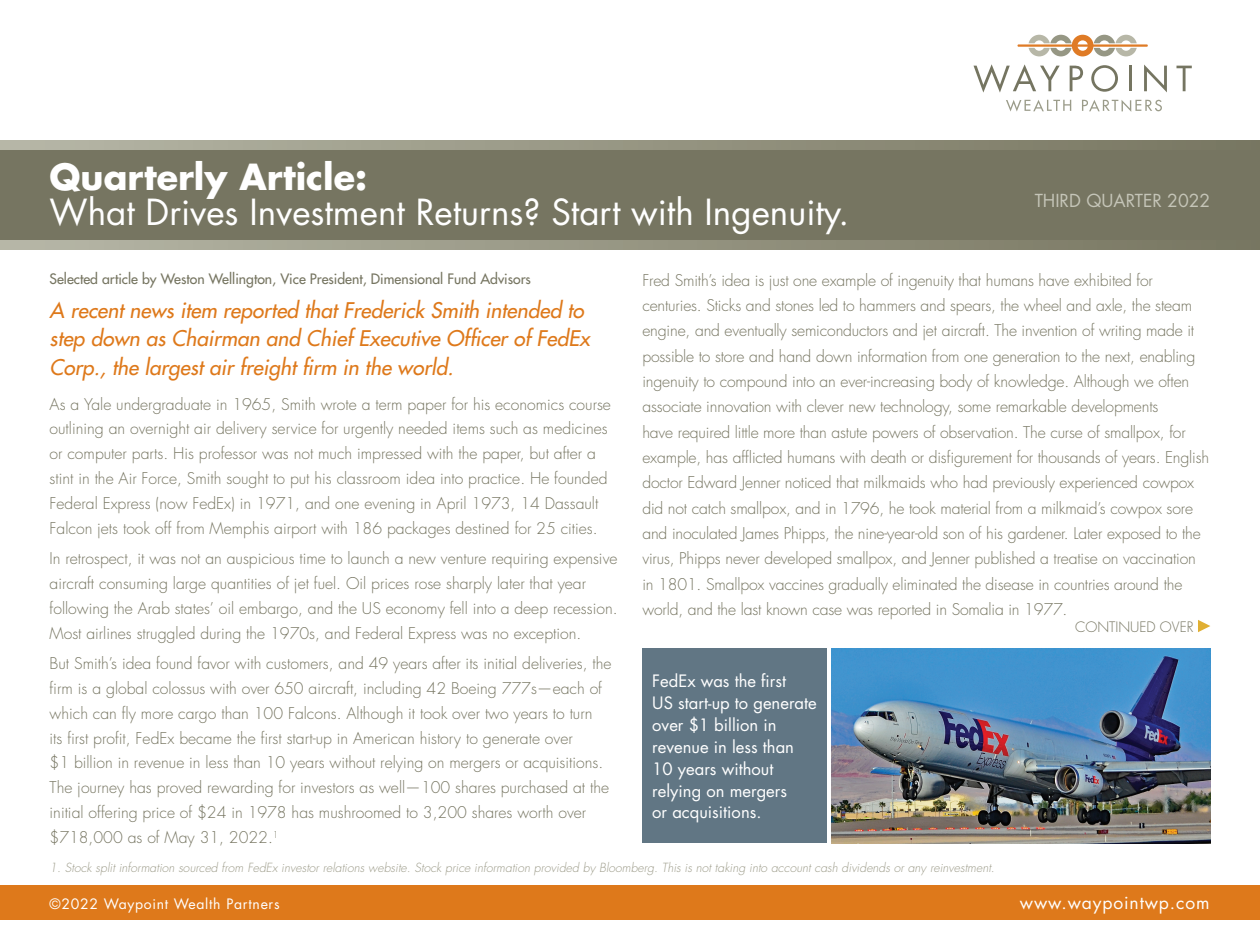
<style>
.page{position:relative;width:1260px;height:945px;background:#fff}
.page>*{position:absolute;margin:0;border:0;box-sizing:border-box;transform-origin:0 0}
.t1{font:35px "Futura Std";color:#fff}
.t2{font:700 35px "Futura Std";color:#fff}
.t3{font:italic 500 21px/28.3px "Futura Std";color:#de791b}
.t4{font:17.5px "Futura Std";letter-spacing:.05em;color:#fff}
.t5{font:17.5px "Futura Std";color:#c5c5b8}
.t6{font:16.62px/21.9px "Futura Std";color:#fff}
.t7{font:300 15.75px/24.8px "Futura Std";color:#767561}
.t8{font:500 14px "Futura Std";color:#767561}
.t9{font:14px "Futura Std";letter-spacing:.05em;color:#fff}
.t10{font:300 14px "Futura Std";color:#767561}
.t11{font:italic 300 12.25px "Futura Std";color:#9d9c8a}
</style>
<div class="page">
<div style="left:0;top:885px;width:1260px;height:35px;background:#de791b"></div>
<div style="left:0;top:141px;width:1260px;height:109px;background:linear-gradient(to right,#b6b6a6,#777660)"></div>
<div style="left:0;top:150px;width:1260px;height:90px;background:#767561"></div>
<svg style="left:974px;top:64px;width:86px;height:29px"></svg>
<svg style="left:1070px;top:66px;width:13px;height:25px"></svg>
<svg style="left:1091px;top:65px;width:27px;height:27px"></svg>
<hr style="left:1129px;top:66px;width:3px;height:25px;background:#757561">
<svg style="left:1144px;top:65px;width:23px;height:27px"></svg>
<svg style="left:1176px;top:66px;width:16px;height:25px"></svg>
<svg style="left:1006px;top:100px;width:65px;height:12px"></svg>
<svg style="left:1082px;top:100px;width:80px;height:12px"></svg>
<hr style="left:1018px;top:44px;width:130px;height:3px;background:#df7b26">
<svg style="left:1028px;top:35px;width:109px;height:21px"></svg>
<div style="left:642px;top:649px;width:185px;height:194px;background:#617684"></div>
<svg style="left:1198px;top:620px;width:12px;height:12px"></svg>
<img style="left:832px;top:649px;width:378px;height:194px">
<h1 class="t2" style="left:50px;top:154px;width:319px">Quarterly Article:</h1>
<h1 class="t1" style="left:50px;top:190px;width:801px">What Drives Investment Returns? Start with Ingenuity.</h1>
<p class="t8" style="left:50px;top:270px;width:483px">Selected article by Weston Wellington, Vice President, Dimensional Fund Advisors</p>
<h2 class="t3" style="left:50px;top:296px;width:542px">A recent news item reported that Frederick Smith intended to step down as Chairman and Chief Executive Officer of FedEx<br>Corp., the largest air freight firm in the world.</h2>
<p class="t7" style="left:50px;top:392px;width:563px">As a Yale undergraduate in 1965, Smith wrote a term paper for his economics course outlining an overnight air delivery service for urgently needed items such as medicines or computer parts. His professor was not much impressed with the paper, but after a stint in the Air Force, Smith sought to put his classroom idea into practice. He founded Federal Express (now FedEx) in 1971, and one evening in April 1973, 14 Dassault Falcon jets took off from Memphis airport with 186 packages destined for 25 cities.</p>
<p class="t7" style="left:50px;top:546px;width:570px">In retrospect, it was not an auspicious time to launch a new venture requiring expensive aircraft consuming large quantities of jet fuel. Oil prices rose sharply later that year following the Arab states’ oil embargo, and the US economy fell into a deep recession.<br>Most airlines struggled during the 1970s, and Federal Express was no exception.</p>
<p class="t7" style="left:50px;top:651px;width:564px">But Smith’s idea found favor with customers, and 49 years after its initial deliveries, the firm is a global colossus with over 650 aircraft, including 42 Boeing 777s—each of which can fly more cargo than 100 Falcons. Although it took over two years to turn<br>its first profit, FedEx became the first start-up in American history to generate over<br>$1 billion in revenue in less than 10 years without relying on mergers or acquisitions.<br>The journey has proved rewarding for investors as well—100 shares purchased at the initial offering price of $24 in 1978 has mushroomed to 3,200 shares worth over $718,000 as of May 31, 2022.<sup>1</sup></p>
<p class="t5" style="left:1035px;top:190px;width:177px">THIRD QUARTER 2022</p>
<p class="t7" style="left:642px;top:268px;width:568px;line-height:25.4px">Fred Smith’s idea is just one example of ingenuity that humans have exhibited for centuries. Sticks and stones led to hammers and spears, the wheel and axle, the steam engine, and eventually semiconductors and jet aircraft. The invention of writing made it possible to store and hand down information from one generation to the next, enabling ingenuity to compound into an ever-increasing body of knowledge. Although we often associate innovation with clever new technology, some remarkable developments<br>have required little more than astute powers of observation. The curse of smallpox, for example, has afflicted humans with death or disfigurement for thousands of years. English doctor Edward Jenner noticed that milkmaids who had previously experienced cowpox did not catch smallpox, and in 1796, he took material from a milkmaid’s cowpox sore and inoculated James Phipps, the nine-year-old son of his gardener. Later exposed to the virus, Phipps never developed smallpox, and Jenner published a treatise on vaccination in 1801. Smallpox vaccines gradually eliminated the disease in countries around the world, and the last known case was reported in Somalia in 1977.</p>
<p class="t10" style="left:1075px;top:619px;width:120px">CONTINUED OVER</p>
<p class="t6" style="left:652px;top:670px;width:166px">FedEx was the first<br>US start-up to generate over $1 billion in revenue in less than<br>10 years without relying on mergers<br>or acquisitions.</p>
<p class="t11" style="left:50px;top:860px;width:947px">1. Stock split information sourced from FedEx investor relations website. Stock price information provided by Bloomberg. This is not taking into account cash dividends or any reinvestment.</p>
<p class="t9" style="left:50px;top:895px;width:232px">©2022 Waypoint Wealth Partners</p>
<p class="t4" style="left:1020px;top:892px;width:191px">www.waypointwp.com</p>
</div>
